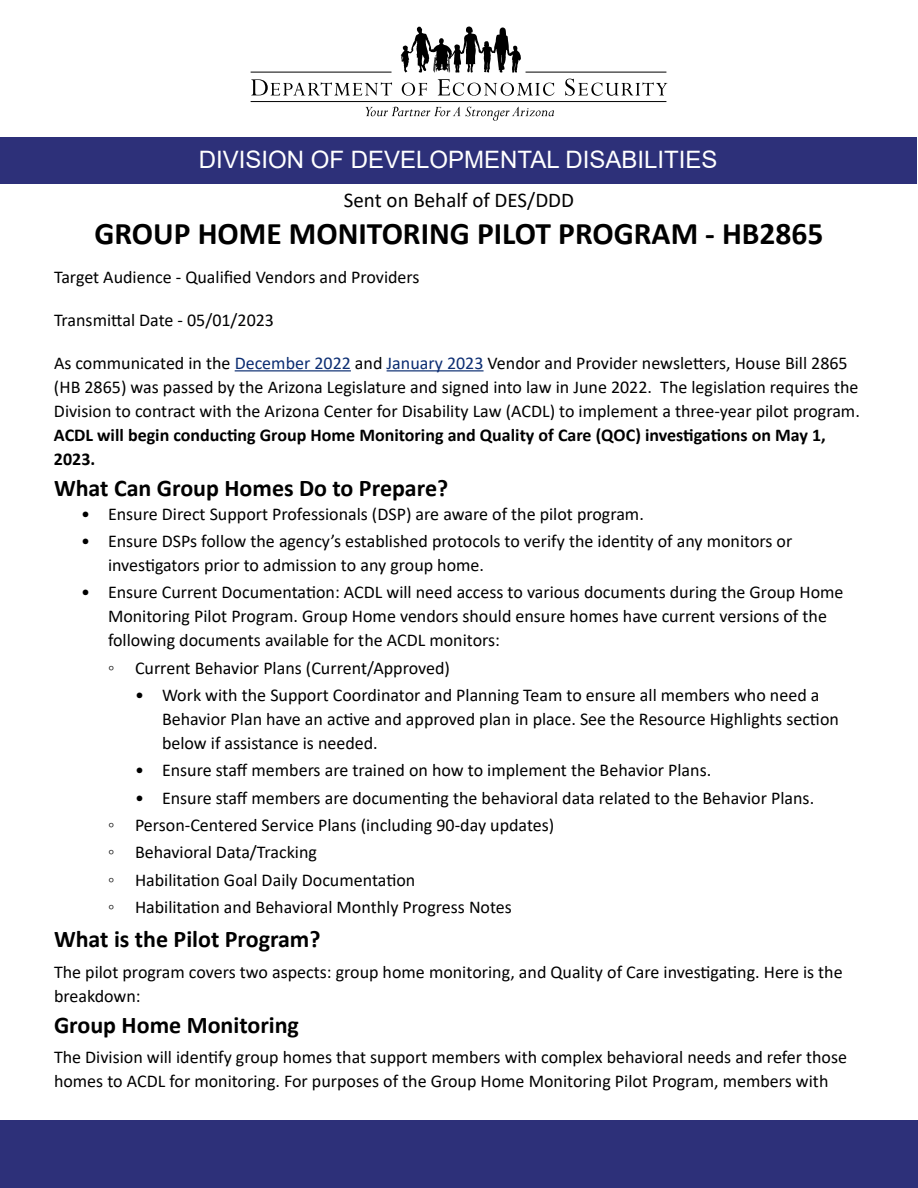
<style>
.page{position:relative;width:918px;height:1188px;background:#fff}
.page>*{position:absolute;margin:0;border:0;box-sizing:border-box;transform-origin:0 0}
.t1{font:700 31.5px "Calibri";color:#000}
.t2{font:700 24px "Calibri";color:#000}
.t3{font:24px "Arial";color:#fff}
.t4{font:21px "Calibri";color:#000}
.t5{font:18px/24px "Calibri";color:#000}
.t6{font:700 18px/24px "Calibri";color:#000}
.s1{color:#0b2d72}
</style>
<div class="page">
<div style="left:0;top:1120px;width:918px;height:68px;background:#2d3079"></div>
<div style="left:1px;top:138px;width:916px;height:46px;background:#2d3079"></div>
<svg style="left:251px;top:79px;width:141px;height:16px"></svg>
<svg style="left:366px;top:107px;width:188px;height:14px"></svg>
<svg style="left:401px;top:27px;width:120px;height:46px"></svg>
<svg style="left:402px;top:83px;width:25px;height:13px"></svg>
<svg style="left:438px;top:79px;width:116px;height:17px"></svg>
<svg style="left:565px;top:79px;width:102px;height:17px"></svg>
<hr style="left:251px;top:72px;width:141px;height:1px;background:#000">
<hr style="left:526px;top:72px;width:140px;height:1px;background:#000">
<hr style="left:251px;top:101px;width:415px;height:1px;background:#000">
<hr style="left:235px;top:370px;width:116px;height:1px;background:#0b2d72">
<hr style="left:387px;top:370px;width:97px;height:1px;background:#0b2d72">
<h2 class="t3" style="left:199px;top:143px;width:520px">DIVISION OF DEVELOPMENTAL DISABILITIES</h2>
<p class="t4" style="left:344px;top:185px;width:232px">Sent on Behalf of DES/DDD</p>
<h1 class="t1" style="left:94px;top:212px;width:731px">GROUP HOME MONITORING PILOT PROGRAM - HB2865</h1>
<p class="t5" style="left:54px;top:264px;width:367px">Target Audience - Qualified Vendors and Providers</p>
<p class="t5" style="left:54px;top:307px;width:222px">Transmittal Date - 05/01/2023</p>
<p class="t5" style="left:54px;top:350px;width:807px">As communicated in the <span class="s1">December 2022</span> and <span class="s1">January 2023</span> Vendor and Provider newsletters, House Bill 2865 (HB 2865) was passed by the Arizona Legislature and signed into law in June 2022. The legislation requires the<br>Division to contract with the Arizona Center for Disability Law (ACDL) to implement a three-year pilot program.</p>
<p class="t6" style="left:54px;top:423px;width:773px">ACDL will begin conducting Group Home Monitoring and Quality of Care (QOC) investigations on May 1,<br>2023.</p>
<h2 class="t2" style="left:54px;top:471px;width:396px">What Can Group Homes Do to Prepare?</h2>
<p class="t5" style="left:81px;top:501px;width:564px">• Ensure Direct Support Professionals (DSP) are aware of the pilot program.</p>
<p class="t5" style="left:108px;top:529px;width:686px;text-indent:-27px">• Ensure DSPs follow the agency’s established protocols to verify the identity of any monitors or investigators prior to admission to any group home.</p>
<p class="t5" style="left:108px;top:580px;width:737px;text-indent:-27px">• Ensure Current Documentation: ACDL will need access to various documents during the Group Home<br>Monitoring Pilot Program. Group Home vendors should ensure homes have current versions of the following documents available for the ACDL monitors:</p>
<p class="t5" style="left:108px;top:655px;width:343px">◦ Current Behavior Plans (Current/Approved)</p>
<p class="t5" style="left:162px;top:683px;width:678px;text-indent:-27px">• Work with the Support Coordinator and Planning Team to ensure all members who need a<br>Behavior Plan have an active and approved plan in place. See the Resource Highlights section below if assistance is needed.</p>
<p class="t5" style="left:135px;top:758px;width:578px">• Ensure staff members are trained on how to implement the Behavior Plans.</p>
<p class="t5" style="left:108px;top:784px;width:708px;line-height:27.3px;text-indent:27px">• Ensure staff members are documenting the behavioral data related to the Behavior Plans. ◦ Person-Centered Service Plans (including 90-day updates)<br>◦ Behavioral Data/Tracking<br>◦ Habilitation Goal Daily Documentation<br>◦ Habilitation and Behavioral Monthly Progress Notes</p>
<h2 class="t2" style="left:54px;top:922px;width:268px">What is the Pilot Program?</h2>
<p class="t5" style="left:54px;top:959px;width:790px">The pilot program covers two aspects: group home monitoring, and Quality of Care investigating. Here is the breakdown:</p>
<h2 class="t2" style="left:54px;top:1008px;width:247px">Group Home Monitoring</h2>
<p class="t5" style="left:54px;top:1045px;width:795px">The Division will identify group homes that support members with complex behavioral needs and refer those homes to ACDL for monitoring. For purposes of the Group Home Monitoring Pilot Program, members with</p>
</div>
